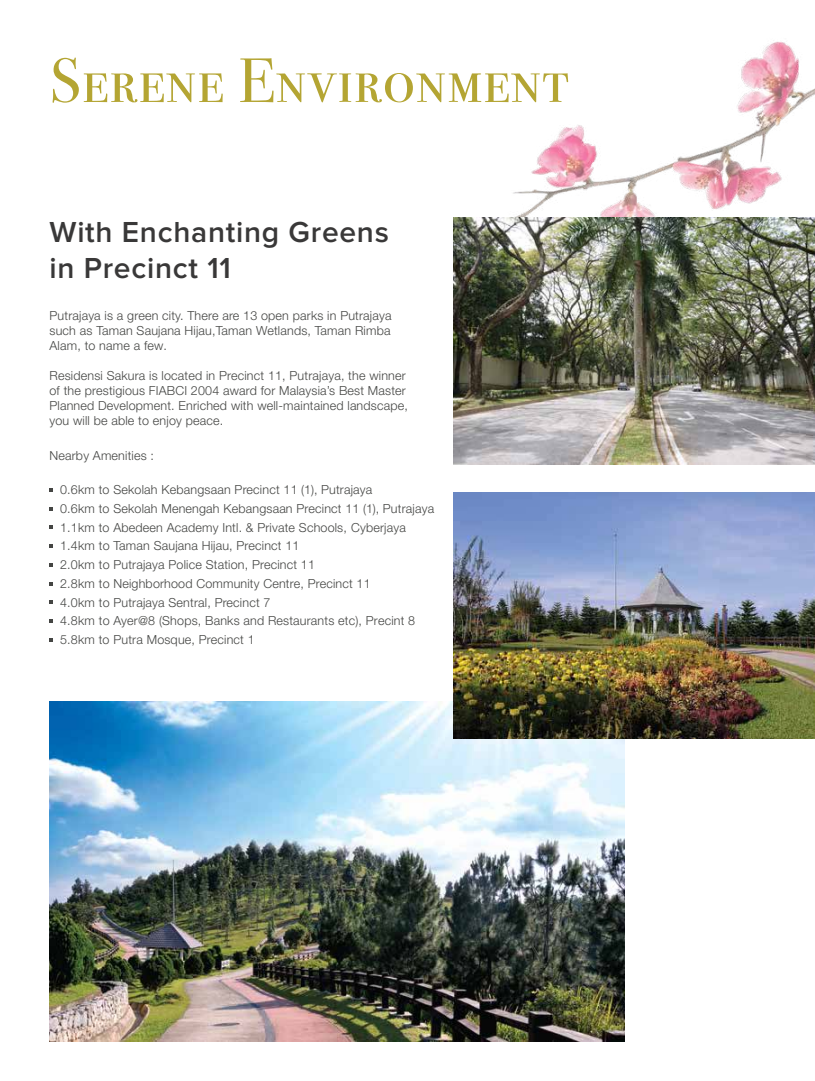
<style>
.page{position:relative;width:815px;height:1081px;background:#fff}
.page>*{position:absolute;margin:0;border:0;box-sizing:border-box;transform-origin:0 0}
.t1{font:62.5px "Bodoni Svty Two SCITCTT";letter-spacing:.025em;color:#b4a533}
.t2{font:600 30px/36px "Proxima Nova";letter-spacing:.025em;color:#393838}
.t3{font:300 12.5px/18.8px "Helvetica Neue LT Std";letter-spacing:.015em;color:#444543}
</style>
<div class="page">
<svg style="left:50px;top:544px;width:3px;height:4px"></svg>
<svg style="left:50px;top:525px;width:3px;height:4px"></svg>
<svg style="left:50px;top:619px;width:3px;height:4px"></svg>
<svg style="left:50px;top:600px;width:3px;height:4px"></svg>
<img style="left:50px;top:701px;width:575px;height:340px">
<img style="left:453px;top:492px;width:362px;height:246px">
<img style="left:513px;top:41px;width:302px;height:176px">
<img style="left:453px;top:217px;width:362px;height:247px">
<h1 class="t1" style="left:50px;top:43px;width:521px">Serene Environment</h1>
<h2 class="t2" style="left:50px;top:216px;width:341px">With Enchanting Greens in Precinct 11</h2>
<p class="t3" style="left:50px;top:308px;width:344px;line-height:15px;text-align:justify">Putrajaya is a green city. There are 13 open parks in Putrajaya such as Taman Saujana Hijau,Taman Wetlands, Taman Rimba Alam, to name a few.</p>
<p class="t3" style="left:50px;top:368px;width:360px;line-height:15px">Residensi Sakura is located in Precinct 11, Putrajaya, the winner of the prestigious FIABCI 2004 award for Malaysia’s Best Master Planned Development. Enriched with well-maintained landscape, you will be able to enjoy peace.</p>
<p class="t3" style="left:50px;top:446px;width:106px">Nearby Amenities :</p>
<p class="t3" style="left:60px;top:480px;width:376px">0.6km to Sekolah Kebangsaan Precinct 11 (1), Putrajaya<br>0.6km to Sekolah Menengah Kebangsaan Precinct 11 (1), Putrajaya 1.1km to Abedeen Academy Intl. &amp; Private Schools, Cyberjaya 1.4km to Taman Saujana Hijau, Precinct 11<br>2.0km to Putrajaya Police Station, Precinct 11<br>2.8km to Neighborhood Community Centre, Precinct 11<br>4.0km to Putrajaya Sentral, Precinct 7<br>4.8km to Ayer@8 (Shops, Banks and Restaurants etc), Precint 8<br>5.8km to Putra Mosque, Precinct 1</p>
</div>
